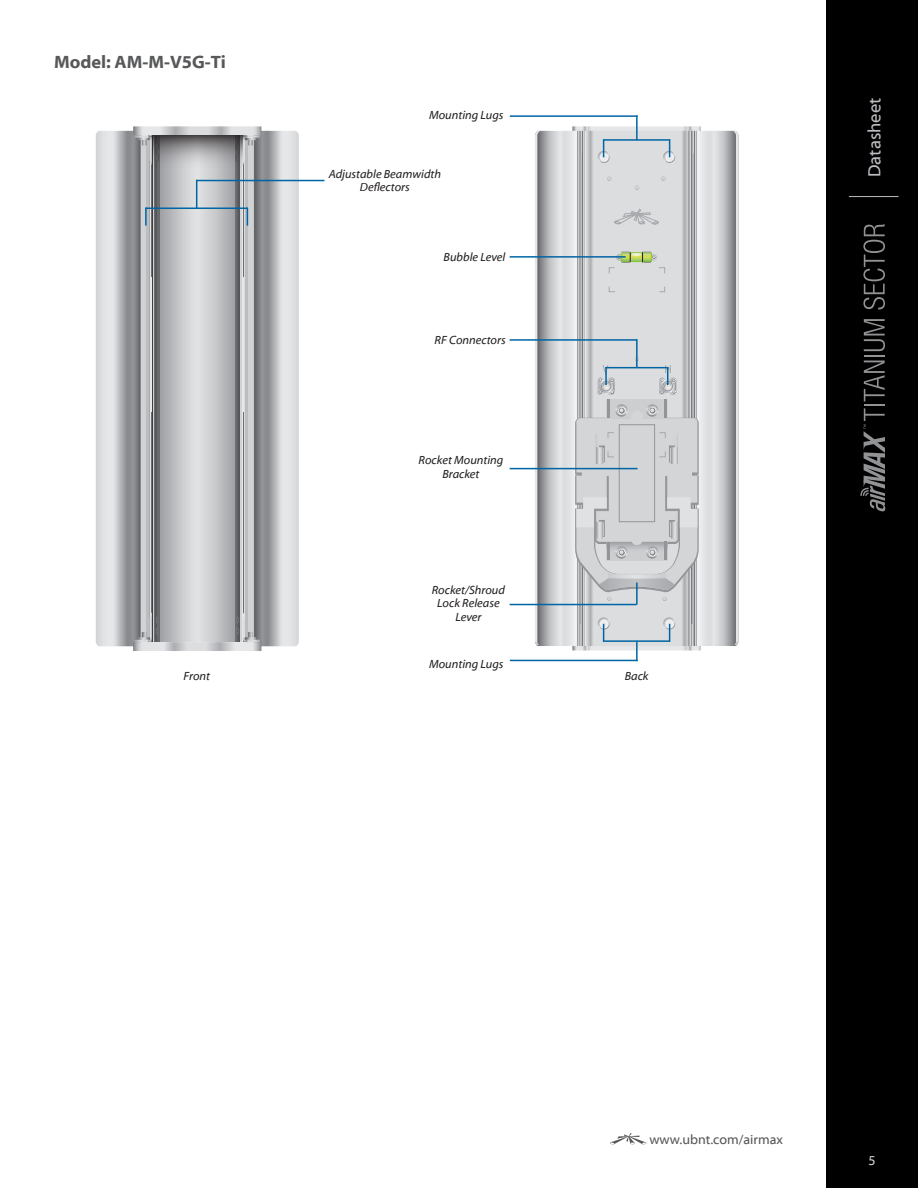
<style>
.page{position:relative;width:918px;height:1188px;background:#fff}
.page>*{position:absolute;margin:0;border:0;box-sizing:border-box;transform-origin:0 0}
.t1{font:700 18px "Myriad Web Pro";color:#57585a}
.t2{font:18px "Myriad Web Pro";color:#bcbdc0}
.t3{font:13.5px "Myriad Web Pro";color:#57585a}
.t4{font:13.5px "Myriad Web Pro";color:#d1d2d4}
.t5{font:italic 12px/13.5px "Myriad Web Pro";color:#231f20;text-align:center}
</style>
<div class="page">
<div style="left:826px;top:0;width:92px;height:1188px;background:#000001"></div>
<hr style="left:849px;top:196px;width:50px;height:1px;background:#bcbdc0">
<hr style="left:864px;top:404px;width:21px;height:2px;background:#d1d2d4">
<svg style="left:864px;top:361px;width:21px;height:41px"></svg>
<hr style="left:864px;top:355px;width:21px;height:2px;background:#d1d2d4">
<svg style="left:864px;top:319px;width:21px;height:32px"></svg>
<svg style="left:863px;top:224px;width:22px;height:85px"></svg>
<svg style="left:860px;top:408px;width:25px;height:103px"></svg>
<svg style="left:610px;top:1133px;width:36px;height:11px"></svg>
<hr style="left:510px;top:604px;width:126px;height:1px;background:#0065a4">
<hr style="left:510px;top:660px;width:128px;height:1px;background:#0065a4">
<hr style="left:636px;top:641px;width:2px;height:20px;background:#0065a4">
<hr style="left:196px;top:180px;width:128px;height:1px;background:#0065a4">
<svg style="left:96px;top:126px;width:203px;height:525px;background:#b7b9bb"></svg>
<hr style="left:510px;top:256px;width:116px;height:2px;background:#0065a4">
<hr style="left:510px;top:468px;width:128px;height:1px;background:#0065a4">
<hr style="left:510px;top:339px;width:127px;height:2px;background:#0065a4">
<hr style="left:510px;top:115px;width:128px;height:2px;background:#0065a4">
<hr style="left:636px;top:115px;width:2px;height:25px;background:#0065a4">
<svg style="left:535px;top:126px;width:203px;height:524px;background:#cbcdcf"></svg>
<h1 class="t1" style="left:54px;top:52px;width:173px">Model: AM-M-V5G-Ti</h1>
<p class="t5" style="left:429px;top:109px;width:76px">Mounting Lugs</p>
<p class="t5" style="left:329px;top:167px;width:114px">Adjustable Beamwidth<br>Deflectors</p>
<p class="t5" style="left:444px;top:250px;width:63px">Bubble Level</p>
<p class="t5" style="left:435px;top:333px;width:73px">RF Connectors</p>
<p class="t5" style="left:419px;top:454px;width:86px">Rocket Mounting<br>Bracket</p>
<p class="t5" style="left:432px;top:583px;width:75px">Rocket/Shroud<br>Lock Release<br>Lever</p>
<p class="t5" style="left:429px;top:657px;width:76px">Mounting Lugs</p>
<p class="t5" style="left:184px;top:670px;width:28px">Front</p>
<p class="t5" style="left:625px;top:670px;width:25px">Back</p>
<h1 class="t2" style="left:865px;top:177px;width:81px;rotate:-90deg">Datasheet</h1>
<p class="t3" style="left:649px;top:1133px;width:135px">www.ubnt.com/airmax</p>
<p class="t4" style="left:869px;top:1153px;width:9px">5</p>
</div>
